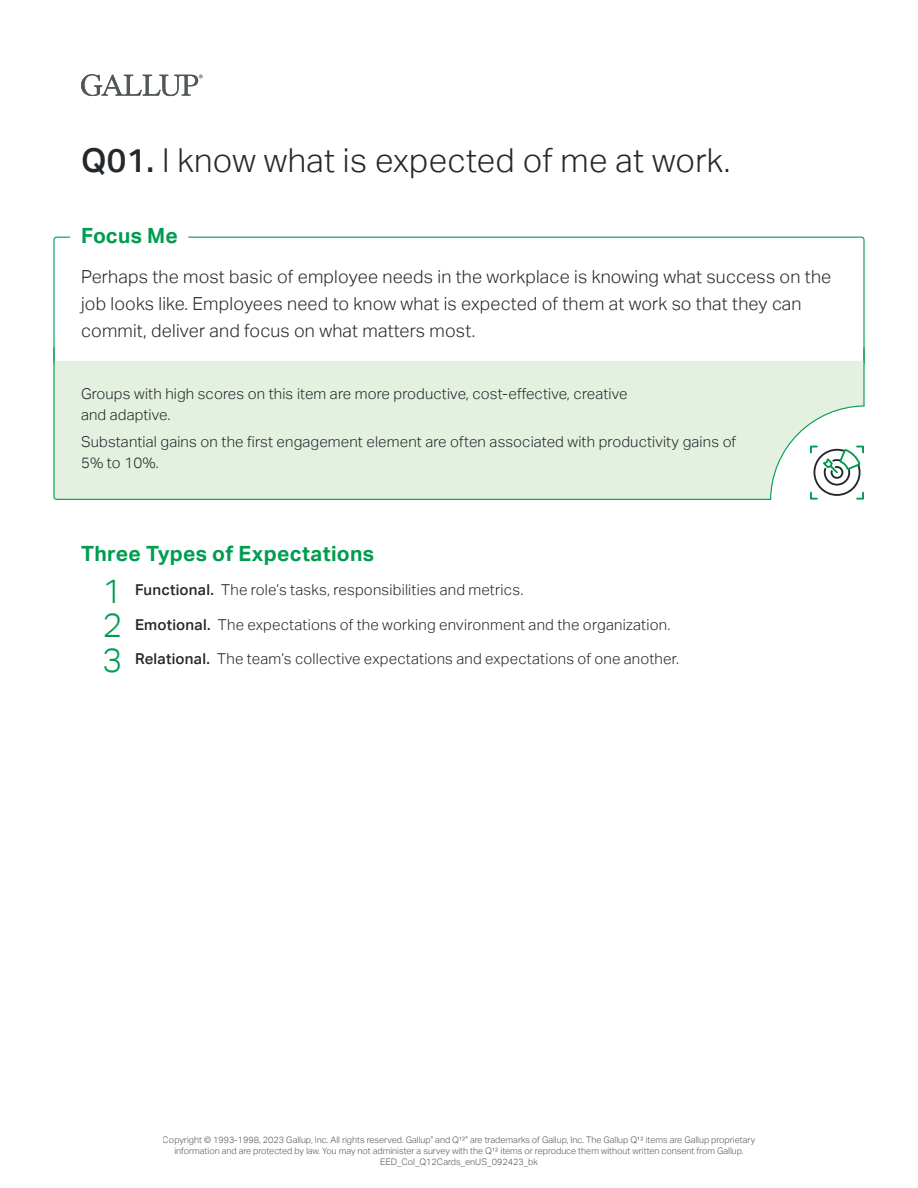
<style>
.page{position:relative;width:918px;height:1188px;background:#fff}
.page>*{position:absolute;margin:0;border:0;box-sizing:border-box;transform-origin:0 0}
.t1{font:300 33.75px "Aktiv Grotesk";color:#009c4f}
.section_header{font:300 33px "Aktiv Grotesk";letter-spacing:.01em;color:#23282a}
.subhead_lg{font:700 21px "Aktiv Grotesk";letter-spacing:.015em;color:#009c4f}
.subhead_high{font:700 21px "Aktiv Grotesk";letter-spacing:.01em;color:#009c4f}
.body_frame{font:300 18px/27px "Aktiv Grotesk";letter-spacing:.01em;color:#23282a}
.body_shaded{font:300 15px/21px "Aktiv Grotesk";letter-spacing:.01em;color:#23282a}
.t2{font:300 9px/10.5px "Aktiv Grotesk";color:#52575a;text-align:center}
.s1{font-weight:500}
</style>
<div class="page">
<svg style="left:81px;top:74px;width:121px;height:22px"></svg>
<svg style="left:53px;top:236px;width:812px;height:110px"></svg>
<div style="left:70px;top:232px;width:118px;height:7px;background:#fff"></div>
<svg style="left:53px;top:346px;width:812px;height:154px;background:#e2f0e1"></svg>
<svg style="left:769px;top:405px;width:96px;height:95px"></svg>
<h1 class="section_header" style="left:81px;top:141px;width:651px"><span class="s1">Q01.</span> I know what is expected of me at work.</h1>
<h2 class="subhead_high" style="left:81px;top:223px;width:98px">Focus Me</h2>
<p class="body_frame" style="left:81px;top:263px;width:752px">Perhaps the most basic of employee needs in the workplace is knowing what success on the job looks like. Employees need to know what is expected of them at work so that they can commit, deliver and focus on what matters most.</p>
<p class="body_shaded" style="left:81px;top:383px;width:548px">Groups with high scores on this item are more productive, cost‑effective, creative and adaptive.</p>
<p class="body_shaded" style="left:81px;top:432px;width:657px">Substantial gains on the first engagement element are often associated with productivity gains of<br>5% to 10%.</p>
<h2 class="subhead_lg" style="left:81px;top:541px;width:295px">Three Types of Expectations</h2>
<p class="t1" style="left:103px;top:571px;width:21px">1</p>
<p class="body_shaded" style="left:135px;top:579px;width:390px"><span class="s1">Functional.</span> The role’s tasks, responsibilities and metrics.</p>
<p class="t1" style="left:103px;top:606px;width:21px">2</p>
<p class="body_shaded" style="left:135px;top:614px;width:537px"><span class="s1">Emotional.</span> The expectations of the working environment and the organization.</p>
<p class="t1" style="left:103px;top:640px;width:21px">3</p>
<p class="body_shaded" style="left:135px;top:648px;width:546px"><span class="s1">Relational.</span> The team’s collective expectations and expectations of one another.</p>
<p class="t2" style="left:163px;top:1135px;width:594px">Copyright © 1993-1998, 2023 Gallup, Inc. All rights reserved. Gallup<sup>®</sup> and Q¹²<sup>®</sup> are trademarks of Gallup, Inc. The Gallup Q¹² items are Gallup proprietary information and are protected by law. You may not administer a survey with the Q¹² items or reproduce them without written consent from Gallup.</p>
<p class="t2" style="left:380px;top:1157px;width:159px">EED_Col_Q12Cards_enUS_092423_bk</p>
</div>
